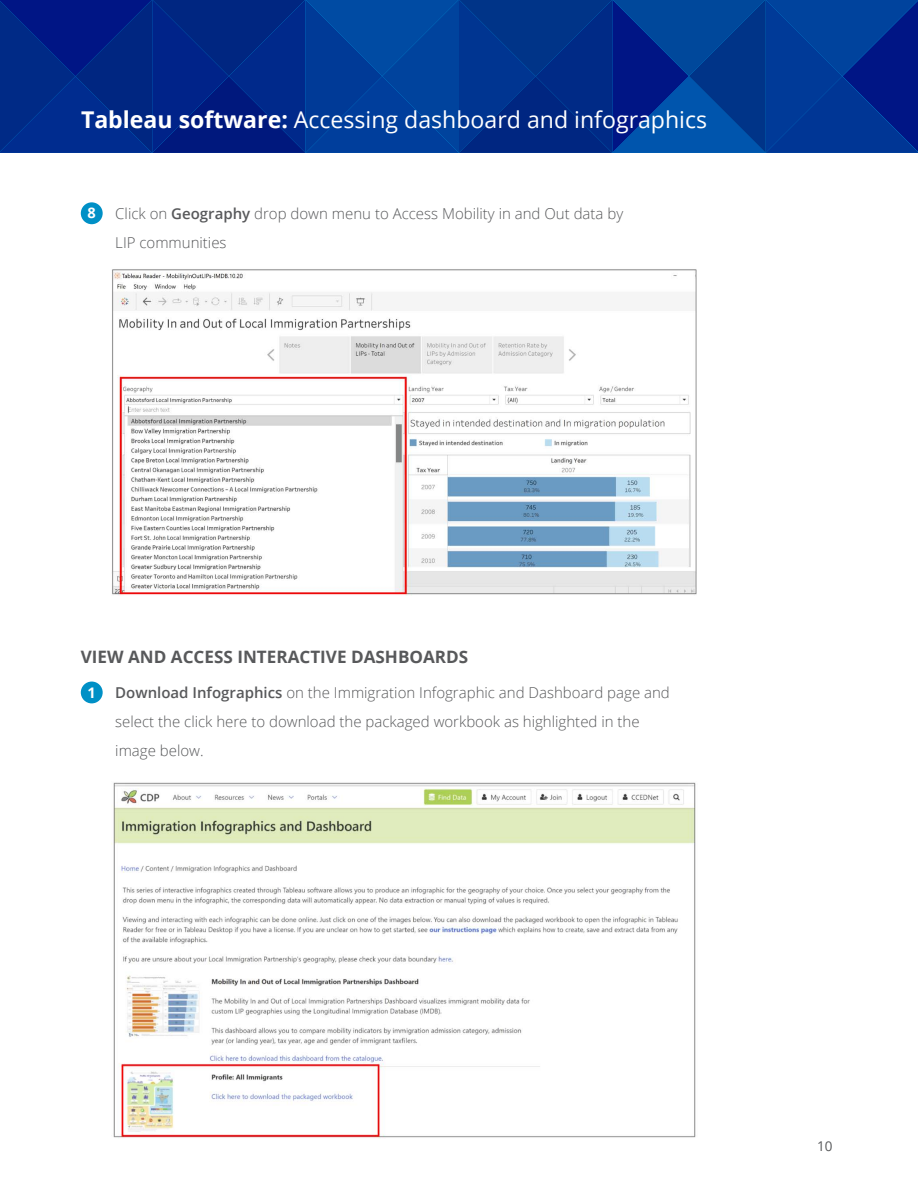
<style>
.page{position:relative;width:918px;height:1188px;background:#fff}
.page>*{position:absolute;margin:0;border:0;box-sizing:border-box;transform-origin:0 0}
.t1{font:23.1px "Open Sans";color:#fff}
.t2{font:700 17.1px "Open Sans";color:#58595b}
.t3{font:300 15px/29px "Open Sans";color:#58595b}
.t4{font:700 14.55px "Open Sans";color:#fff}
.t5{font:13.5px "Open Sans";color:#58595b}
.s1{font-weight:700}
.s2{font-weight:600}
</style>
<div class="page">
<div style="left:81px;top:202px;width:22px;height:22px;background:#0090c6;border-radius:50%"></div>
<div style="left:81px;top:682px;width:22px;height:21px;background:#0090c6;border-radius:50%"></div>
<svg style="left:0;top:0;width:918px;height:153px;background:#00308f"></svg>
<img style="left:112px;top:269px;width:585px;height:327px">
<img style="left:111px;top:782px;width:585px;height:356px">
<h1 class="t1" style="left:81px;top:104px;width:628px"><span class="s1">Tableau software:</span> Accessing dashboard and infographics</h1>
<p class="t4" style="left:88px;top:203px;width:10px">8</p>
<p class="t3" style="left:115px;top:199px;width:509px">Click on <span class="s2">Geography</span> drop down menu to Access Mobility in and Out data by<br>LIP communities</p>
<p class="t2" style="left:81px;top:645px;width:389px">VIEW AND ACCESS INTERACTIVE DASHBOARDS</p>
<p class="t4" style="left:88px;top:682px;width:10px">1</p>
<p class="t3" style="left:115px;top:678px;width:556px"><span class="s2">Download Infographics</span> on the Immigration Infographic and Dashboard page and select the click here to download the packaged workbook as highlighted in the image below.</p>
<p class="t5" style="left:817px;top:1137px;width:17px">10</p>
</div>
